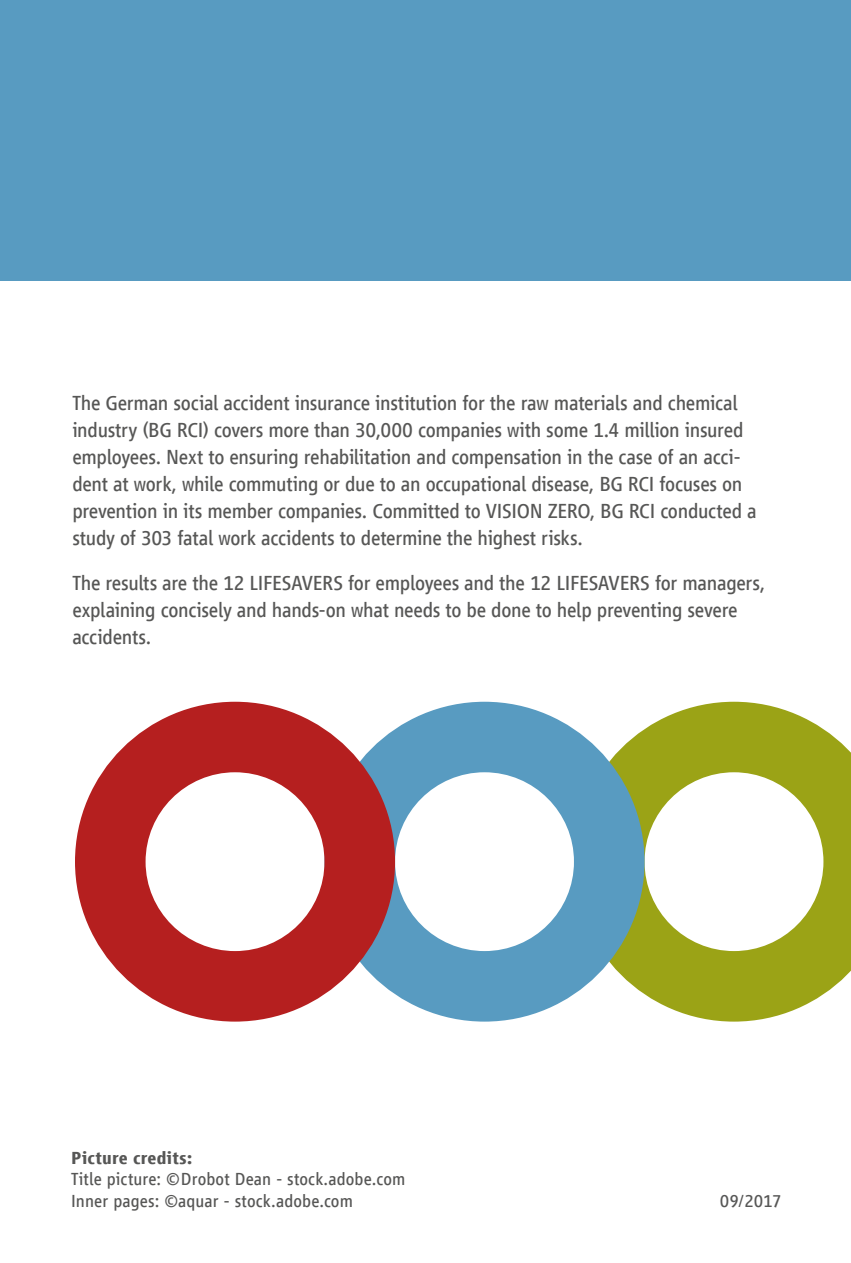
<style>
.page{position:relative;width:851px;height:1263px;background:#fff}
.page>*{position:absolute;margin:0;border:0;box-sizing:border-box;transform-origin:0 0}
.t1{font:21px/27px "Vialog LT Com";letter-spacing:-.015em;color:#575756}
.t2{font:18px/21.6px "Vialog LT Com";letter-spacing:.005em;color:#575756}
.t3{font:700 18px "Vialog LT Com";letter-spacing:.005em;color:#575756}
</style>
<div class="page">
<div style="left:0;top:0;width:850px;height:280px;background:#589bc1"></div>
<svg style="left:644px;top:702px;width:206px;height:319px;fill:#9ba316"></svg>
<svg style="left:395px;top:702px;width:249px;height:319px;fill:#589bc1"></svg>
<svg style="left:75px;top:702px;width:320px;height:319px;fill:#b51f1f"></svg>
<p class="t1" style="left:72px;top:390px;width:685px">The German social accident insurance institution for the raw materials and chemical industry (BG RCI) covers more than 30,000 companies with some 1.4 million insured employees. Next to ensuring rehabilitation and compensation in the case of an acci&shy;dent at work, while commuting or due to an occupational disease, BG RCI focuses on prevention in its member companies. Committed to VISION ZERO, BG RCI conducted a study of 303 fatal work accidents to determine the highest risks.</p>
<p class="t1" style="left:72px;top:570px;width:694px">The results are the 12 LIFESAVERS for employees and the 12 LIFESAVERS for managers, explaining concisely and hands-on what needs to be done to help preventing severe accidents.</p>
<p class="t3" style="left:71px;top:1148px;width:122px">Picture credits:</p>
<p class="t2" style="left:71px;top:1168px;width:336px">Title picture: ©Drobot Dean - stock.adobe.com<br>Inner pages: ©aquar - stock.adobe.com</p>
<p class="t2" style="left:719px;top:1190px;width:63px">09/2017</p>
</div>
